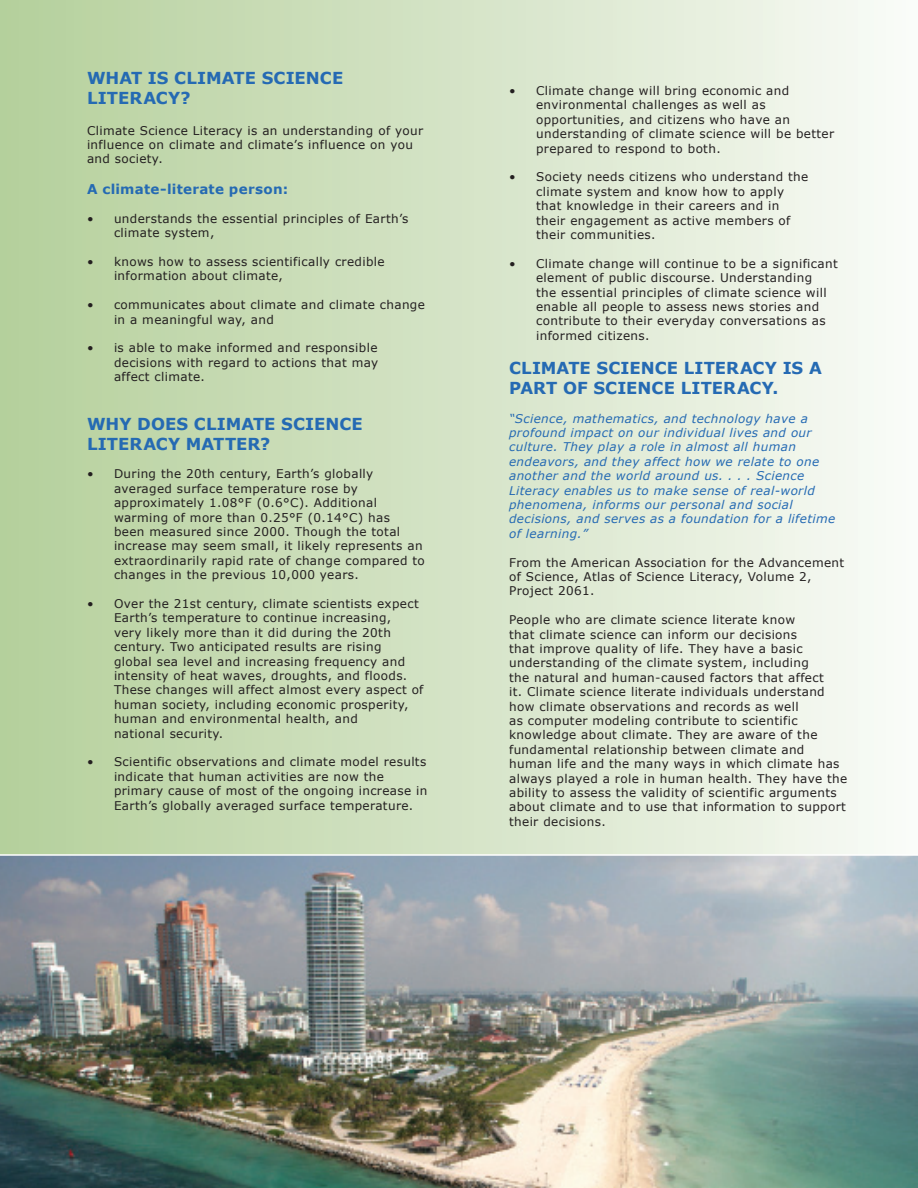
<style>
.page{position:relative;width:918px;height:1188px;background:#fff}
.page>*{position:absolute;margin:0;border:0;box-sizing:border-box;transform-origin:0 0}
.t1{font:700 16.5px/19.8px "Verdana";letter-spacing:.005em;color:#256ab3}
.t2{font:700 13.5px "Verdana";color:#256ab3}
.t3{font:12px/14.4px "Verdana";letter-spacing:.03em;color:#231f20}
.t4{font:italic 12px/14.4px "Verdana";letter-spacing:.03em;color:#256ab3}
</style>
<div class="page">
<div style="left:0;top:0;width:918px;height:1188px;background:linear-gradient(to right,#b4cf9a,#f8faf6)"></div>
<img style="left:0;top:854px;width:918px;height:334px">
<h1 class="t1" style="left:87px;top:68px;width:258px">WHAT IS CLIMATE SCIENCE<br>LITERACY?</h1>
<p class="t3" style="left:87px;top:123px;width:338px">climate Science Literacy is an understanding of your influence on climate and climate’s influence on you and society.</p>
<p class="t2" style="left:87px;top:179px;width:203px">A CLIMATE-LITERATE PERSON:</p>
<p class="t3" style="left:114px;top:211px;width:296px;text-indent:-27px">• understands the essential principles of Earth’s climate system,</p>
<p class="t3" style="left:114px;top:254px;width:272px;text-indent:-27px">• knows how to assess scientifically credible information about climate,</p>
<p class="t3" style="left:114px;top:297px;width:312px;text-indent:-27px">• communicates about climate and climate change in a meaningful way, and</p>
<p class="t3" style="left:114px;top:341px;width:266px;text-align:justify;text-indent:-27px">• is able to make informed and responsible decisions with regard to actions that may affect climate.</p>
<h1 class="t1" style="left:87px;top:413px;width:277px">WHY DOES CLIMATE SCIENCE<br>LITERACY MATTER?</h1>
<p class="t3" style="left:114px;top:467px;width:312px;text-indent:-27px">• during the 20th century, Earth’s globally averaged surface temperature rose by approximately 1.08°F (0.6°c). additional warming of more than 0.25°F (0.14°c) has<br>been measured since 2000. Though the total increase may seem small, it likely represents an extraordinarily rapid rate of change compared to changes in the previous 10,000 years.</p>
<p class="t3" style="left:114px;top:596px;width:311px;text-indent:-27px">• Over the 21st century, climate scientists expect Earth’s temperature to continue increasing,<br>very likely more than it did during the 20th century. Two anticipated results are rising<br>global sea level and increasing frequency and intensity of heat waves, droughts, and floods.<br>These changes will affect almost every aspect of human society, including economic prosperity, human and environmental health, and<br>national security.</p>
<p class="t3" style="left:114px;top:755px;width:315px;text-indent:-27px">• Scientific observations and climate model results indicate that human activities are now the primary cause of most of the ongoing increase in Earth’s globally averaged surface temperature.</p>
<p class="t3" style="left:536px;top:83px;width:300px;text-indent:-27px">• climate change will bring economic and environmental challenges as well as opportunities, and citizens who have an understanding of climate science will be better prepared to respond to both.</p>
<p class="t3" style="left:536px;top:170px;width:274px;text-indent:-27px">• Society needs citizens who understand the climate system and know how to apply that knowledge in their careers and in their engagement as active members of their communities.</p>
<p class="t3" style="left:536px;top:256px;width:303px;text-indent:-27px">• climate change will continue to be a significant element of public discourse. Understanding<br>the essential principles of climate science will enable all people to assess news stories and contribute to their everyday conversations as informed citizens.</p>
<h1 class="t1" style="left:509px;top:358px;width:314px">CLIMATE SCIENCE LITERACY IS A<br>PART OF SCIENCE LITERACY.</h1>
<p class="t4" style="left:509px;top:411px;width:328px">“Science, mathematics, and technology have a profound impact on our individual lives and our culture. They play a role in almost all human endeavors, and they affect how we relate to one another and the world around us. . . . Science Literacy enables us to make sense of real-world phenomena, informs our personal and social decisions, and serves as a foundation for a lifetime of learning.”</p>
<p class="t3" style="left:509px;top:555px;width:337px">From the american association for the advancement of Science, atlas of Science Literacy, Volume 2,<br>Project 2061.</p>
<p class="t3" style="left:509px;top:613px;width:340px">People who are climate science literate know<br>that climate science can inform our decisions<br>that improve quality of life. They have a basic understanding of the climate system, including<br>the natural and human-caused factors that affect<br>it. climate science literate individuals understand how climate observations and records as well<br>as computer modeling contribute to scientific knowledge about climate. They are aware of the fundamental relationship between climate and human life and the many ways in which climate has always played a role in human health. They have the ability to assess the validity of scientific arguments about climate and to use that information to support their decisions.</p>
</div>
